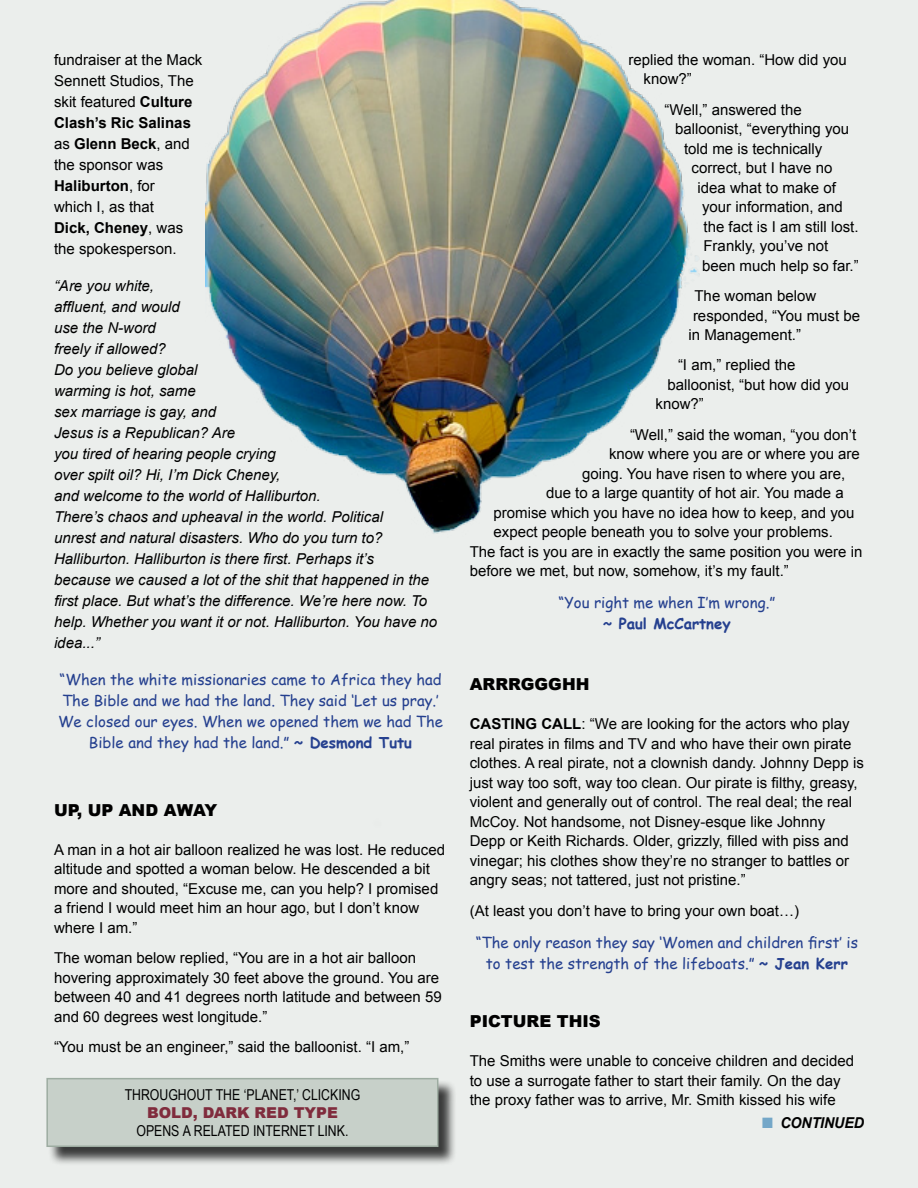
<style>
.page{position:relative;width:918px;height:1188px;background:#ebeeec}
.page>*{position:absolute;margin:0;border:0;box-sizing:border-box;transform-origin:0 0}
.t1{font:900 16.5px "Arial";color:#000}
.t2{font:15px/19.5px "Arial";color:#000}
.t3{font:italic 15px/21px "Arial";color:#000}
.t4{font:15px/21px "Comic Sans MS";color:#25408f;text-align:center}
.t5{font:15px "Arial Narrow";color:#000}
.t6{font:900 15px "Arial";color:#802c3d}
.t7{font:700 15px "Comic Sans MS";color:#25408f}
.t8{font:italic 700 15px "Arial";letter-spacing:-.01em;color:#000;scale:.95 1}
.s1{font-weight:700}
.s2{color:#74a7c8}
</style>
<div class="page">
<div style="left:49px;top:1080px;width:408px;height:86px;background:#000;opacity:.75"></div>
<div style="left:47px;top:1079px;width:391px;height:67px;background:#c7d0c9"></div>
<div style="left:46px;top:1078px;width:392px;height:69px;border:2px solid #9daca1"></div>
<img style="left:205px;top:0;width:495px;height:534px">
<p class="t2" style="left:54px;top:49px;width:150px;line-height:21px">fundraiser at the Mack<br>Sennett Studios, The skit featured <span class="s1">Culture<br>Clash’s Ric Salinas </span>as <span class="s1">Glenn Beck</span>, and the sponsor was<br><span class="s1">Haliburton</span>, for<br>which I, as that<br><span class="s1">Dick, Cheney</span>, was the spokesperson.</p>
<p class="t3" style="left:54px;top:276px;width:385px">“Are you white,<br>affluent, and would<br>use the N-word<br>freely if allowed?<br>Do you believe global<br>warming is hot, same<br>sex marriage is gay, and<br>Jesus is a Republican? Are<br>you tired of hearing people crying<br>over spilt oil? Hi, I’m Dick Cheney,<br>and welcome to the world of Halliburton.<br>There’s chaos and upheaval in the world. Political<br>unrest and natural disasters. Who do you turn to?<br>Halliburton. Halliburton is there first. Perhaps it’s<br>because we caused a lot of the shit that happened in the first place. But what’s the difference. We’re here now. To help. Whether you want it or not. Halliburton. You have no idea...”</p>
<p class="t4" style="left:58px;top:669px;width:387px">“When the white missionaries came to Africa they had The Bible and we had the land. They said ‘Let us pray.’ We closed our eyes. When we opened them we had The Bible and they had the land.” <span class="s1">~ Desmond Tutu</span></p>
<p class="t1" style="left:54px;top:801px;width:165px">UP, UP AND AWAY</p>
<p class="t2" style="left:54px;top:840px;width:393px">A man in a hot air balloon realized he was lost. He reduced altitude and spotted a woman below. He descended a bit more and shouted, “Excuse me, can you help? I promised a friend I would meet him an hour ago, but I don’t know where I am.”</p>
<p class="t2" style="left:54px;top:948px;width:389px">The woman below replied, “You are in a hot air balloon hovering approximately 30 feet above the ground. You are between 40 and 41 degrees north latitude and between 59 and 60 degrees west longitude.”</p>
<p class="t2" style="left:54px;top:1037px;width:357px">“You must be an engineer,” said the balloonist. “I am,”</p>
<p class="t5" style="left:125px;top:1084px;width:237px">THROUGHOUT THE ‘PLANET,’ CLICKING</p>
<p class="t6" style="left:147px;top:1104px;width:192px">BOLD, DARK RED TYPE</p>
<p class="t5" style="left:136px;top:1120px;width:214px">OPENS A RELATED INTERNET LINK.</p>
<p class="t2" style="left:644px;top:50px;width:205px;text-indent:-15px">replied the woman. “How did you know?”</p>
<p class="t2" style="left:664px;top:100px;width:139px">“Well,” answered the</p>
<p class="t2" style="left:675px;top:119px;width:176px">balloonist, “everything you</p>
<p class="t2" style="left:684px;top:139px;width:140px">told me is technically</p>
<p class="t2" style="left:692px;top:158px;width:142px">correct, but I have no</p>
<p class="t2" style="left:698px;top:178px;width:140px">idea what to make of</p>
<p class="t2" style="left:702px;top:197px;width:142px">your information, and</p>
<p class="t2" style="left:704px;top:217px;width:157px">the fact is I am still lost.</p>
<p class="t2" style="left:704px;top:236px;width:126px">Frankly, you’ve not</p>
<p class="t2" style="left:702px;top:256px;width:161px">been much help so far.”   </p>
<p class="t2" style="left:694px;top:286px;width:123px">The woman below</p>
<p class="t2" style="left:693px;top:306px;width:169px">responded, “You must be</p>
<p class="t2" style="left:689px;top:325px;width:116px">in Management.”  </p>
<p class="t2" style="left:678px;top:355px;width:119px">“I am,” replied the</p>
<p class="t2" style="left:668px;top:375px;width:183px">balloonist, “but how did you</p>
<p class="t2" style="left:656px;top:394px;width:52px">know?”  </p>
<p class="t2" style="left:630px;top:425px;width:228px">“Well,” said the woman, “you don’t</p>
<p class="t2" style="left:609px;top:444px;width:252px">know where you are or where you are</p>
<p class="t2" style="left:582px;top:464px;width:265px">going. You have risen to where you are,</p>
<p class="t2" style="left:546px;top:483px;width:299px">due to a large quantity of hot air. You made a</p>
<p class="t2" style="left:494px;top:503px;width:363px">promise which you have no idea how to keep, and you</p>
<p class="t2" style="left:494px;top:522px;width:341px">expect people beneath you to solve your problems.</p>
<p class="t2" style="left:470px;top:542px;width:394px">The fact is you are in exactly the same position you were in</p>
<p class="t2" style="left:470px;top:561px;width:321px">before we met, but now, somehow, it’s my fault.”</p>
<p class="t4" style="left:558px;top:591px;width:218px">“You right me when I’m wrong.”</p>
<p class="t7" style="left:603px;top:612px;width:129px">~ Paul McCartney</p>
<p class="t1" style="left:470px;top:675px;width:121px">ARRRGGGHH</p>
<p class="t2" style="left:470px;top:715px;width:396px"><span class="s1">CASTING CALL</span>: “We are looking for the actors who play real pirates in films and TV and who have their own pirate clothes. A real pirate, not a clownish dandy. Johnny Depp is just way too soft, way too clean. Our pirate is filthy, greasy, violent and generally out of control. The real deal; the real McCoy. Not handsome, not Disney-esque like Johnny Depp or Keith Richards. Older, grizzly, filled with piss and vinegar; his clothes show they’re no stranger to battles or angry seas; not tattered, just not pristine.”</p>
<p class="t2" style="left:470px;top:901px;width:331px">(At least you don’t have to bring your own boat…)</p>
<p class="t4" style="left:476px;top:931px;width:384px">“The only reason they say ‘Women and children first’ is to test the strength of the lifeboats.” <span class="s1">~ Jean Kerr</span></p>
<p class="t1" style="left:470px;top:1012px;width:133px">PICTURE THIS</p>
<p class="t2" style="left:470px;top:1051px;width:386px">The Smiths were unable to conceive children and decided to use a surrogate father to start their family. On the day the proxy father was to arrive, Mr. Smith kissed his wife</p>
<p class="t8" style="left:762px;top:1113px;width:109px"><span class="s2">■</span> CONTINUED</p>
</div>
